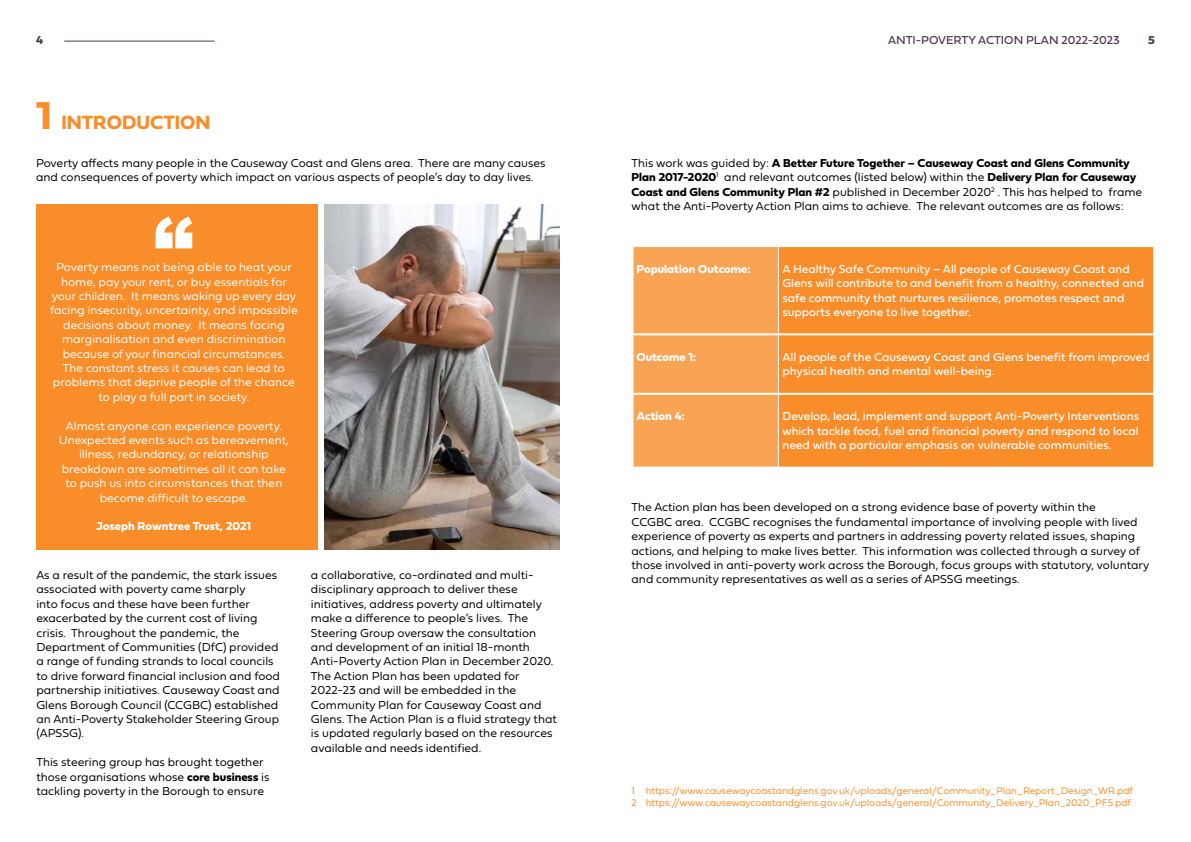
<style>
.page{position:relative;width:1191px;height:842px;background:#fff}
.page>*{position:absolute;margin:0;border:0;box-sizing:border-box;transform-origin:0 0}
.t1{font:20px "Fieldwork Geo Bold";color:#f88d2a}
.t2{font:12px/14.4px "Fieldwork Geo Light";color:#000}
.t3{font:12px/14.4px "Fieldwork Geo Light";color:#fff;text-align:center}
.t4{font:12px/14.4px "Fieldwork Geo Regular";color:#fff}
.t5{font:12px "Fieldwork Geo Bold";color:#000}
.t6{font:12px "Fieldwork Geo Bold";color:#fff}
.t7{font:12px "Fieldwork Geo Regular";color:#4b384c}
.t8{font:12px "Fieldwork Geo Bold";color:#4b384c}
.t9{font:10px/12px "Fieldwork Geo Light";color:#f88d2a}
.s1{font-size:40.5px}
.s2{font-family:"Fieldwork Geo Bold"}
.s3{font-family:"Fieldwork Geo Light"}
</style>
<div class="page">
<hr style="left:64px;top:41px;width:150px;height:1px;background:#4b384c">
<div style="left:633px;top:247px;width:145px;height:220px;background:#f9a455"></div>
<div style="left:779px;top:247px;width:374px;height:220px;background:#f88d2a"></div>
<hr style="left:631px;top:333px;width:147px;height:2px;background:#fff">
<hr style="left:778px;top:333px;width:377px;height:2px;background:#fff">
<hr style="left:631px;top:393px;width:147px;height:2px;background:#fff">
<hr style="left:778px;top:393px;width:377px;height:2px;background:#fff">
<div style="left:36px;top:204px;width:281px;height:346px;background:#f88d2a"></div>
<svg style="left:155px;top:217px;width:37px;height:31px"></svg>
<img style="left:324px;top:204px;width:235px;height:346px">
<p class="t8" style="left:36px;top:31px;width:9px">4</p>
<p class="t7" style="left:888px;top:31px;width:233px">ANTI-POVERTY ACTION PLAN 2022-2023</p>
<p class="t8" style="left:1148px;top:31px;width:8px">5</p>
<h1 class="t1" style="left:36px;top:106px;width:176px"><span class="s1">1</span> INTRODUCTION</h1>
<p class="t2" style="left:36px;top:155px;width:511px">Poverty affects many people in the Causeway Coast and Glens area. There are many causes and consequences of poverty which impact on various aspects of people’s day to day lives.</p>
<p class="t3" style="left:50px;top:259px;width:249px">Poverty means not being able to heat your home, pay your rent, or buy essentials for your children. It means waking up every day facing insecurity, uncertainty, and impossible decisions about money. It means facing marginalisation and even discrimination because of your financial circumstances.<br>The constant stress it causes can lead to problems that deprive people of the chance to play a full part in society.</p>
<p class="t3" style="left:59px;top:418px;width:231px">Almost anyone can experience poverty.<br>Unexpected events such as bereavement, illness, redundancy, or relationship breakdown are sometimes all it can take to push us into circumstances that then become difficult to escape.</p>
<p class="t6" style="left:96px;top:517px;width:156px">Joseph Rowntree Trust, 2021</p>
<p class="t2" style="left:36px;top:567px;width:245px">As a result of the pandemic, the stark issues associated with poverty came sharply<br>into focus and these have been further exacerbated by the current cost of living crisis. Throughout the pandemic, the Department of Communities (DfC) provided a range of funding strands to local councils to drive forward financial inclusion and food partnership initiatives. Causeway Coast and Glens Borough Council (CCGBC) established an Anti-Poverty Stakeholder Steering Group (APSSG).</p>
<p class="t2" style="left:36px;top:754px;width:234px">This steering group has brought together those organisations whose <span class="s2">core business</span> is tackling poverty in the Borough to ensure</p>
<p class="t2" style="left:311px;top:567px;width:247px">a collaborative, co-ordinated and multi&shy;disciplinary approach to deliver these initiatives, address poverty and ultimately make a difference to people’s lives. The Steering Group oversaw the consultation and development of an initial 18-month Anti-Poverty Action Plan in December 2020.<br>The Action Plan has been updated for 2022-23 and will be embedded in the Community Plan for Causeway Coast and Glens. The Action Plan is a fluid strategy that is updated regularly based on the resources available and needs identified.</p>
<p class="t5" style="left:631px;top:154px;width:500px"><span class="s3">This work was guided by:</span> A Better Future Together – Causeway Coast and Glens Community</p>
<p class="t2" style="left:631px;top:170px;width:512px"><span class="s2">Plan 2017-2020</span><sup>1</sup> and relevant outcomes (listed below) within the <span class="s2">Delivery Plan for Causeway<br>Coast and Glens Community Plan #2</span> published in December 2020<sup>2</sup> . This has helped to frame what the Anti-Poverty Action Plan aims to achieve. The relevant outcomes are as follows:</p>
<p class="t6" style="left:636px;top:259px;width:115px">Population Outcome:</p>
<p class="t4" style="left:782px;top:261px;width:363px">A Healthy Safe Community – All people of Causeway Coast and Glens will contribute to and benefit from a healthy, connected and safe community that nurtures resilience, promotes respect and supports everyone to live together.</p>
<p class="t6" style="left:636px;top:348px;width:61px">Outcome 1:</p>
<p class="t4" style="left:782px;top:349px;width:369px">All people of the Causeway Coast and Glens benefit from improved physical health and mental well-being.</p>
<p class="t6" style="left:636px;top:407px;width:50px">Action 4:</p>
<p class="t4" style="left:782px;top:409px;width:358px;text-align:justify">Develop, lead, implement and support Anti-Poverty Interventions which tackle food, fuel and financial poverty and respond to local need with a particular emphasis on vulnerable communities.</p>
<p class="t2" style="left:631px;top:499px;width:519px">The Action plan has been developed on a strong evidence base of poverty within the<br>CCGBC area. CCGBC recognises the fundamental importance of involving people with lived experience of poverty as experts and partners in addressing poverty related issues, shaping actions, and helping to make lives better. This information was collected through a survey of those involved in anti-poverty work across the Borough, focus groups with statutory, voluntary and community representatives as well as a series of APSSG meetings.</p>
<p class="t9" style="left:631px;top:784px;width:503px">1 https://www.causewaycoastandglens.gov.uk/uploads/general/Community_Plan_Report_Design_WR.pdf<br>2 https://www.causewaycoastandglens.gov.uk/uploads/general/Community_Delivery_Plan_2020_PF5.pdf</p>
</div>
